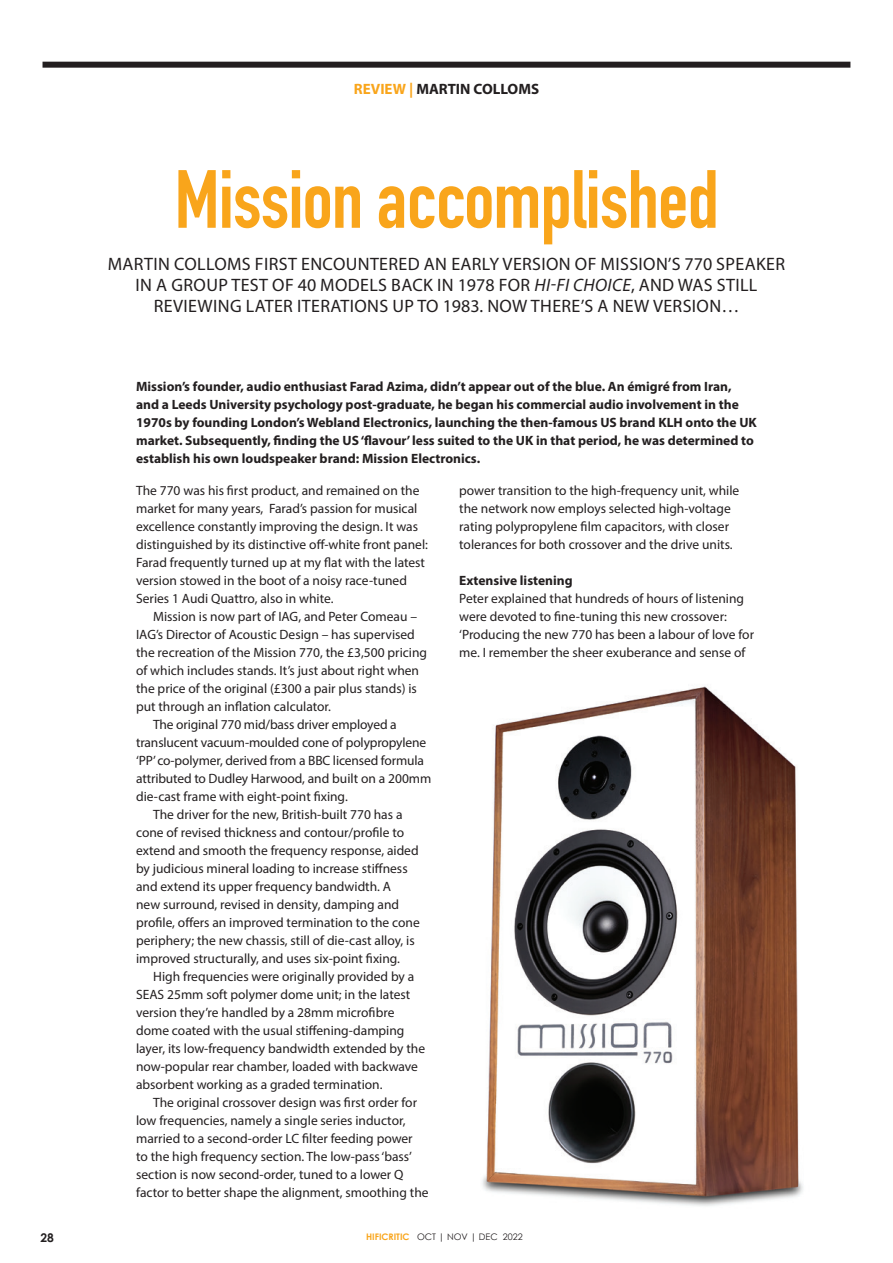
<style>
.page{position:relative;width:893px;height:1263px;background:#fff}
.page>*{position:absolute;margin:0;border:0;box-sizing:border-box;transform-origin:0 0}
._2020_Headings{font:700 81px "DIN Condensed";letter-spacing:-.01em;color:#f9a51b}
._2020_Standfirst{font:18px "Myriad Pro";letter-spacing:.02em;color:#231f20}
.heading_3{font:700 15px "Myriad Pro";color:#231f20}
._2020_body_copy{font:13.5px/18px "Myriad Pro";color:#231f20}
._2020_body_copy-2{font:700 13.5px/18px "Myriad Pro";color:#231f20}
.t1{font:700 12px "Century Gothic";color:#231f20}
.t2{font:9px "Century Gothic";color:#231f20}
.s1{color:#f9a51b}
.s2{font-style:italic}
.s3{font-weight:700}
.s4{font-weight:700;color:#f9a51b}
</style>
<div class="page">
<div style="left:43px;top:62px;width:807px;height:6px;background:#231f20"></div>
<img style="left:482px;top:686px;width:321px;height:520px">
<p class="heading_3" style="left:354px;top:79px;width:187px"><span class="s1">REVIEW |</span> MARTIN COLLOMS</p>
<p class="_2020_Headings" style="left:175px;top:145px;width:546px">Mission accomplished</p>
<p class="_2020_Standfirst" style="left:108px;top:253px;width:679px">MARTIN COLLOMS FIRST ENCOUNTERED AN EARLY VERSION OF MISSION’S 770 SPEAKER</p>
<p class="_2020_Standfirst" style="left:136px;top:274px;width:623px">IN A GROUP TEST OF 40 MODELS BACK IN 1978 FOR <span class="s2">HI-FI CHOICE</span>, AND WAS STILL</p>
<p class="_2020_Standfirst" style="left:154px;top:295px;width:587px">REVIEWING LATER ITERATIONS UP TO 1983. NOW THERE’S A NEW VERSION…</p>
<p class="_2020_body_copy-2" style="left:136px;top:377px;width:622px">Mission’s founder, audio enthusiast Farad Azima, didn’t appear out of the blue. An émigré from Iran, and a Leeds University psychology post-graduate, he began his commercial audio involvement in the 1970s by founding London’s Webland Electronics, launching the then-famous US brand KLH onto the UK market. Subsequently, finding the US ‘flavour’ less suited to the UK in that period, he was determined to establish his own loudspeaker brand: Mission Electronics.</p>
<p class="_2020_body_copy" style="left:136px;top:481px;width:293px">The 770 was his first product, and remained on the market for many years, Farad’s passion for musical excellence constantly improving the design. It was distinguished by its distinctive off-white front panel:<br>Farad frequently turned up at my flat with the latest version stowed in the boot of a noisy race-tuned Series 1 Audi Quattro, also in white.</p>
<p class="_2020_body_copy" style="left:136px;top:607px;width:293px;text-indent:17px">Mission is now part of IAG, and Peter Comeau – IAG’s Director of Acoustic Design – has supervised the recreation of the Mission 770, the £3,500 pricing of which includes stands. It’s just about right when the price of the original (£300 a pair plus stands) is put through an inflation calculator.</p>
<p class="_2020_body_copy" style="left:136px;top:715px;width:297px;text-indent:17px">The original 770 mid/bass driver employed a translucent vacuum-moulded cone of polypropylene ‘PP’ co-polymer, derived from a BBC licensed formula attributed to Dudley Harwood, and built on a 200mm die-cast frame with eight-point fixing.</p>
<p class="_2020_body_copy" style="left:136px;top:805px;width:285px;text-indent:17px">The driver for the new, British-built 770 has a cone of revised thickness and contour/profile to extend and smooth the frequency response, aided by judicious mineral loading to increase stiffness and extend its upper frequency bandwidth. A<br>new surround, revised in density, damping and profile, offers an improved termination to the cone periphery; the new chassis, still of die-cast alloy, is improved structurally, and uses six-point fixing.</p>
<p class="_2020_body_copy" style="left:136px;top:967px;width:291px;text-indent:17px">High frequencies were originally provided by a SEAS 25mm soft polymer dome unit; in the latest version they’re handled by a 28mm microfibre dome coated with the usual stiffening-damping layer, its low-frequency bandwidth extended by the now-popular rear chamber, loaded with backwave absorbent working as a graded termination.</p>
<p class="_2020_body_copy" style="left:136px;top:1093px;width:294px;text-indent:17px">The original crossover design was first order for low frequencies, namely a single series inductor, married to a second-order LC filter feeding power<br>to the high frequency section. The low-pass ‘bass’ section is now second-order, tuned to a lower Q factor to better shape the alignment, smoothing the</p>
<p class="_2020_body_copy" style="left:459px;top:481px;width:282px">power transition to the high-frequency unit, while the network now employs selected high-voltage rating polypropylene film capacitors, with closer tolerances for both crossover and the drive units.</p>
<p class="_2020_body_copy" style="left:459px;top:571px;width:296px"><span class="s3">Extensive listening<br></span>Peter explained that hundreds of hours of listening were devoted to fine-tuning this new crossover: ‘Producing the new 770 has been a labour of love for me. I remember the sheer exuberance and sense of</p>
<p class="t1" style="left:40px;top:1230px;width:15px">28</p>
<p class="t2" style="left:366px;top:1231px;width:158px"><span class="s4">HIFICRITIC</span> OCT | NOV | DEC 2022</p>
</div>
